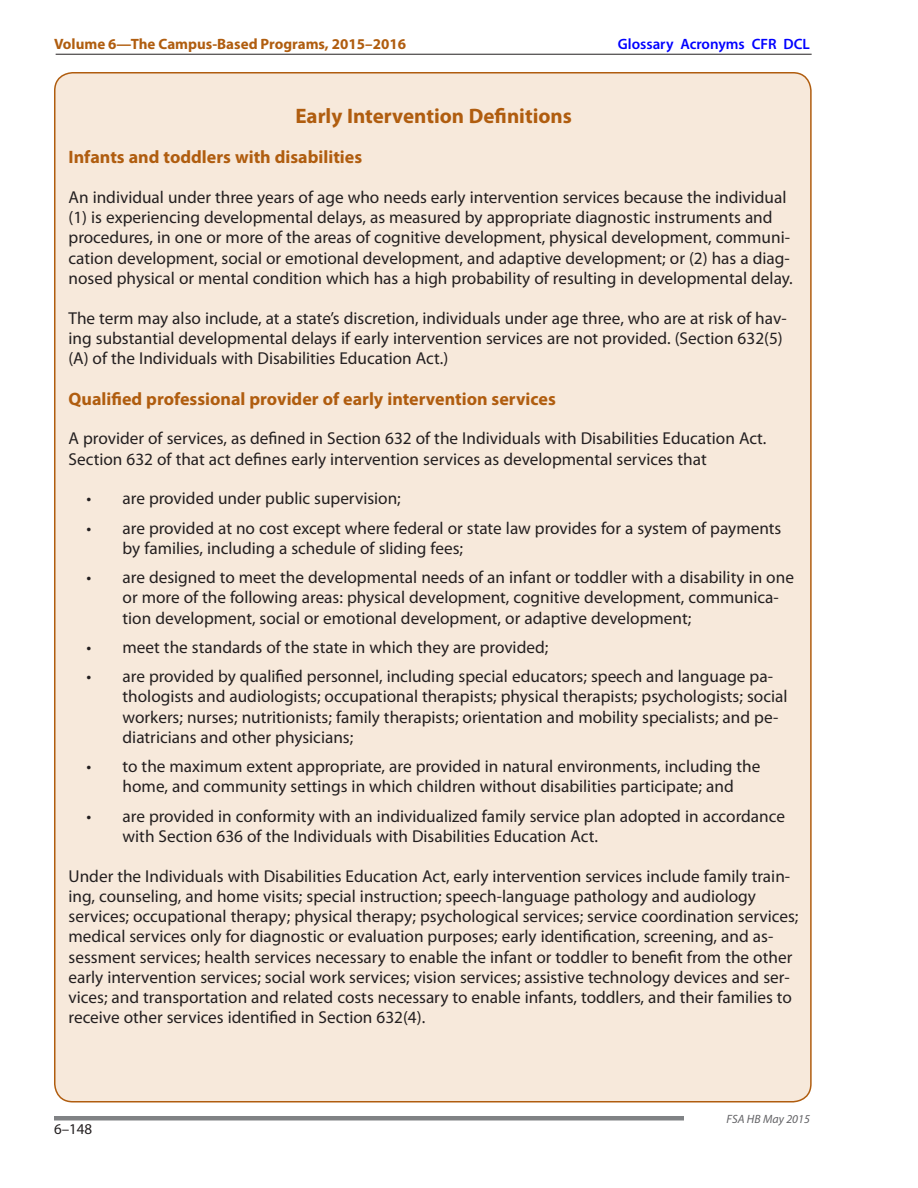
<style>
.page{position:relative;width:918px;height:1188px;background:#fff}
.page>*{position:absolute;margin:0;border:0;box-sizing:border-box;transform-origin:0 0}
.Boxed_Head__ID{font:700 21px "Myriad Pro";color:#b05d0f}
.Boxed_Subhead__ID{font:700 18px "Myriad Pro";color:#b05d0f}
.Boxed_Text_No_Indent{font:17.25px/20.2px "Myriad Pro";color:#231f20}
.Boxed_List_1_Bullete{font:17.25px/20.2px "Myriad Pro";color:#231f20}
.t1{font:700 15px "Myriad Pro";color:#b05d0f}
.t2{font:600 15px "Myriad Pro";color:#00f}
.t3{font:15px "Myriad Pro";color:#231f20}
.t4{font:italic 12px "Myriad Pro";color:#636366}
</style>
<div class="page">
<hr style="left:56px;top:54px;width:756px;height:1px;background:#231f20">
<hr style="left:54px;top:1116px;width:630px;height:4px;background:#808285">
<div style="left:55px;top:73px;width:756px;height:1029px;background:#f7e9db;border-radius:18px"></div>
<p class="t1" style="left:54px;top:34px;width:354px">Volume 6—The Campus-Based Programs, 2015–2016</p>
<p class="t2" style="left:618px;top:34px;width:194px">Glossary Acronyms CFR DCL</p>
<p class="Boxed_Head__ID" style="left:295px;top:102px;width:278px">Early Intervention Definitions</p>
<p class="Boxed_Subhead__ID" style="left:69px;top:145px;width:295px">Infants and toddlers with disabilities</p>
<p class="Boxed_Text_No_Indent" style="left:69px;top:187px;width:726px">An individual under three years of age who needs early intervention services because the individual (1) is experiencing developmental delays, as measured by appropriate diagnostic instruments and procedures, in one or more of the areas of cognitive development, physical development, communi&shy;cation development, social or emotional development, and adaptive development; or (2) has a diag&shy;nosed physical or mental condition which has a high probability of resulting in developmental delay.</p>
<p class="Boxed_Text_No_Indent" style="left:69px;top:307px;width:720px">The term may also include, at a state’s discretion, individuals under age three, who are at risk of hav&shy;ing substantial developmental delays if early intervention services are not provided. (Section 632(5) (A) of the Individuals with Disabilities Education Act.)</p>
<p class="Boxed_Subhead__ID" style="left:69px;top:387px;width:489px">Qualified professional provider of early intervention services</p>
<p class="Boxed_Text_No_Indent" style="left:69px;top:428px;width:699px">A provider of services, as defined in Section 632 of the Individuals with Disabilities Education Act.<br>Section 632 of that act defines early intervention services as developmental services that</p>
<p class="Boxed_List_1_Bullete" style="left:87px;top:488px;width:316px">• are provided under public supervision;</p>
<p class="Boxed_List_1_Bullete" style="left:123px;top:517px;width:660px;text-indent:-36px">• are provided at no cost except where federal or state law provides for a system of payments by families, including a schedule of sliding fees;</p>
<p class="Boxed_List_1_Bullete" style="left:123px;top:567px;width:673px;text-indent:-36px">• are designed to meet the developmental needs of an infant or toddler with a disability in one or more of the following areas: physical development, cognitive development, communica&shy;tion development, social or emotional development, or adaptive development;</p>
<p class="Boxed_List_1_Bullete" style="left:87px;top:637px;width:463px">• meet the standards of the state in which they are provided;</p>
<p class="Boxed_List_1_Bullete" style="left:123px;top:666px;width:666px;text-indent:-36px">• are provided by qualified personnel, including special educators; speech and language pa&shy;thologists and audiologists; occupational therapists; physical therapists; psychologists; social workers; nurses; nutritionists; family therapists; orientation and mobility specialists; and pe&shy;diatricians and other physicians;</p>
<p class="Boxed_List_1_Bullete" style="left:87px;top:756px;width:675px;text-align:center">• to the maximum extent appropriate, are provided in natural environments, including the home, and community settings in which children without disabilities participate; and</p>
<p class="Boxed_List_1_Bullete" style="left:123px;top:805px;width:664px;text-indent:-36px">• are provided in conformity with an individualized family service plan adopted in accordance with Section 636 of the Individuals with Disabilities Education Act.</p>
<p class="Boxed_Text_No_Indent" style="left:69px;top:865px;width:731px">Under the Individuals with Disabilities Education Act, early intervention services include family train&shy;ing, counseling, and home visits; special instruction; speech-language pathology and audiology services; occupational therapy; physical therapy; psychological services; service coordination services; medical services only for diagnostic or evaluation purposes; early identification, screening, and as&shy;sessment services; health services necessary to enable the infant or toddler to benefit from the other early intervention services; social work services; vision services; assistive technology devices and ser&shy;vices; and transportation and related costs necessary to enable infants, toddlers, and their families to receive other services identified in Section 632(4).</p>
<p class="t3" style="left:54px;top:1120px;width:40px">6–148</p>
<p class="t4" style="left:727px;top:1111px;width:85px">FSA HB May 2015</p>
</div>
